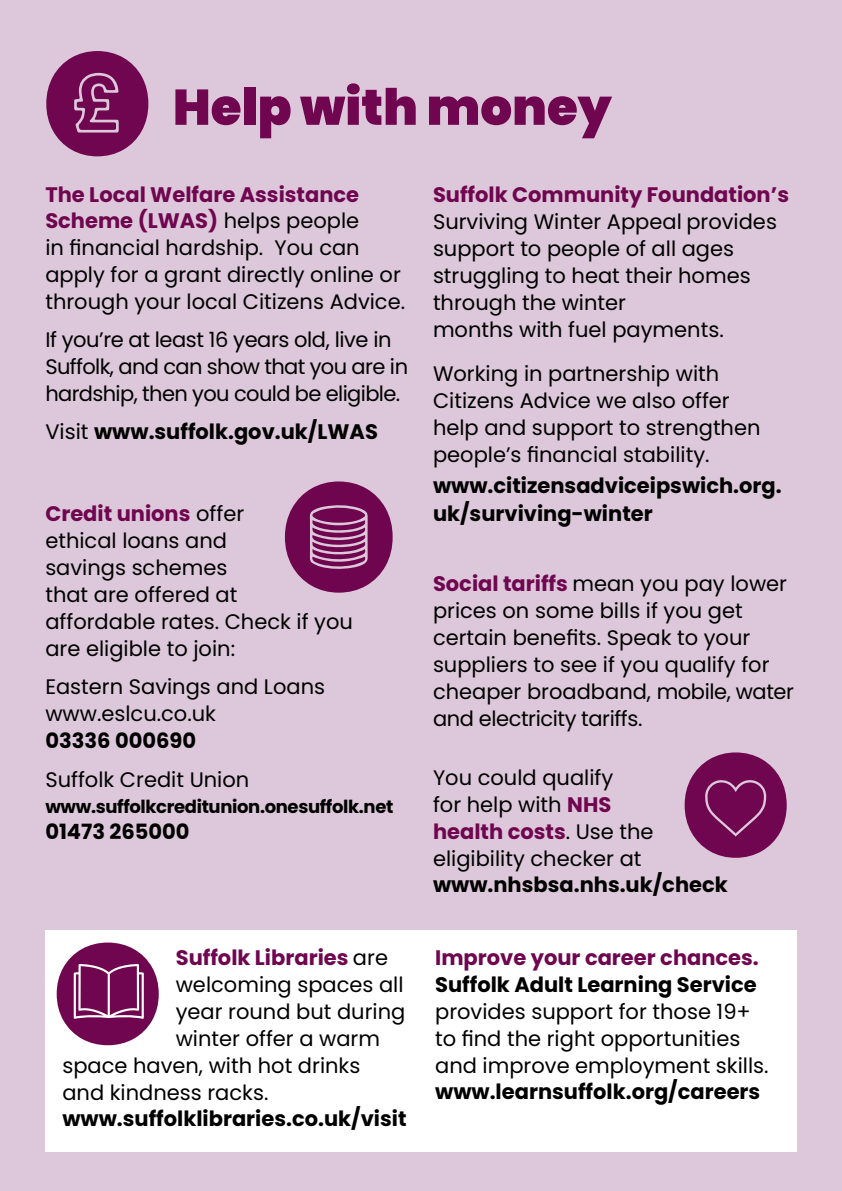
<style>
.page{position:relative;width:842px;height:1191px;background:#dcc8da}
.page>*{position:absolute;margin:0;border:0;box-sizing:border-box;transform-origin:0 0}
.t1{font:900 50px "Poppins";color:#6f064f}
.t2{font:21px/27px "Poppins";color:#000}
.t3{font:700 21px/27px "Poppins";color:#000}
.t4{font:21px/27px "Poppins";letter-spacing:-.03em;color:#000}
.t5{font:700 21px "Poppins";color:#6f064f}
.t6{font:700 18px "Poppins";letter-spacing:-.02em;color:#000}
.s1{font-weight:700;color:#6f064f}
.s2{font-weight:400}
.s3{font-weight:400;color:#000}
</style>
<div class="page">
<svg style="left:46px;top:51px;width:102px;height:105px"></svg>
<svg style="left:685px;top:752px;width:102px;height:105px"></svg>
<div style="left:45px;top:930px;width:752px;height:221px;background:#fff"></div>
<svg style="left:57px;top:942px;width:102px;height:103px"></svg>
<svg style="left:285px;top:481px;width:108px;height:111px"></svg>
<h1 class="t1" style="left:173px;top:78px;width:440px">Help with money</h1>
<p class="t2" style="left:45px;top:181px;width:361px"><span class="s1">The Local Welfare Assistance<br>Scheme (LWAS)</span> helps people<br>in financial hardship. You can apply for a grant directly online or through your local Citizens Advice.</p>
<p class="t4" style="left:45px;top:326px;width:364px">If you’re at least 16 years old, live in<br>Suffolk, and can show that you are in hardship, then you could be eligible.</p>
<p class="t3" style="left:45px;top:419px;width:334px"><span class="s2">Visit</span> www.suffolk.gov.uk/LWAS</p>
<p class="t2" style="left:45px;top:500px;width:309px"><span class="s1">Credit unions</span> offer<br>ethical loans and<br>savings schemes<br>that are offered at<br>affordable rates. Check if you are eligible to join:</p>
<p class="t2" style="left:45px;top:673px;width:281px">Eastern Savings and Loans www.eslcu.co.uk</p>
<p class="t3" style="left:45px;top:727px;width:152px">03336 000690</p>
<p class="t2" style="left:45px;top:766px;width:205px">Suffolk Credit Union</p>
<p class="t6" style="left:45px;top:796px;width:350px">www.suffolkcreditunion.onesuffolk.net</p>
<p class="t3" style="left:45px;top:818px;width:146px">01473 265000</p>
<p class="t5" style="left:176px;top:945px;width:214px">Suffolk Libraries <span class="s3">are</span></p>
<p class="t2" style="left:176px;top:971px;width:229px">welcoming spaces all</p>
<p class="t2" style="left:176px;top:998px;width:231px">year round but during</p>
<p class="t2" style="left:176px;top:1025px;width:206px">winter offer a warm</p>
<p class="t2" style="left:62px;top:1052px;width:299px">space haven, with hot drinks</p>
<p class="t2" style="left:62px;top:1079px;width:208px">and kindness racks.</p>
<p class="t3" style="left:62px;top:1105px;width:346px">www.suffolklibraries.co.uk/visit</p>
<p class="t5" style="left:433px;top:182px;width:358px">Suffolk Community Foundation’s</p>
<p class="t2" style="left:433px;top:208px;width:345px">Surviving Winter Appeal provides support to people of all ages struggling to heat their homes through the winter<br>months with fuel payments.</p>
<p class="t2" style="left:433px;top:360px;width:329px">Working in partnership with<br>Citizens Advice we also offer help and support to strengthen people’s financial stability.</p>
<p class="t3" style="left:433px;top:473px;width:350px">www.citizensadviceipswich.org. uk/surviving-winter</p>
<p class="t2" style="left:433px;top:570px;width:362px"><span class="s1">Social tariffs</span> mean you pay lower prices on some bills if you get certain benefits. Speak to your suppliers to see if you qualify for cheaper broadband, mobile, water and electricity tariffs.</p>
<p class="t2" style="left:433px;top:764px;width:222px">You could qualify<br>for help with <span class="s1">NHS health costs</span>. Use the eligibility checker at</p>
<p class="t3" style="left:433px;top:871px;width:296px">www.nhsbsa.nhs.uk/check</p>
<p class="t5" style="left:435px;top:945px;width:325px">Improve your career chances.</p>
<p class="t3" style="left:435px;top:971px;width:323px">Suffolk Adult Learning Service</p>
<p class="t2" style="left:435px;top:998px;width:335px">provides support for those 19+ to find the right opportunities and improve employment skills.</p>
<p class="t3" style="left:435px;top:1078px;width:327px">www.learnsuffolk.org/careers</p>
</div>
